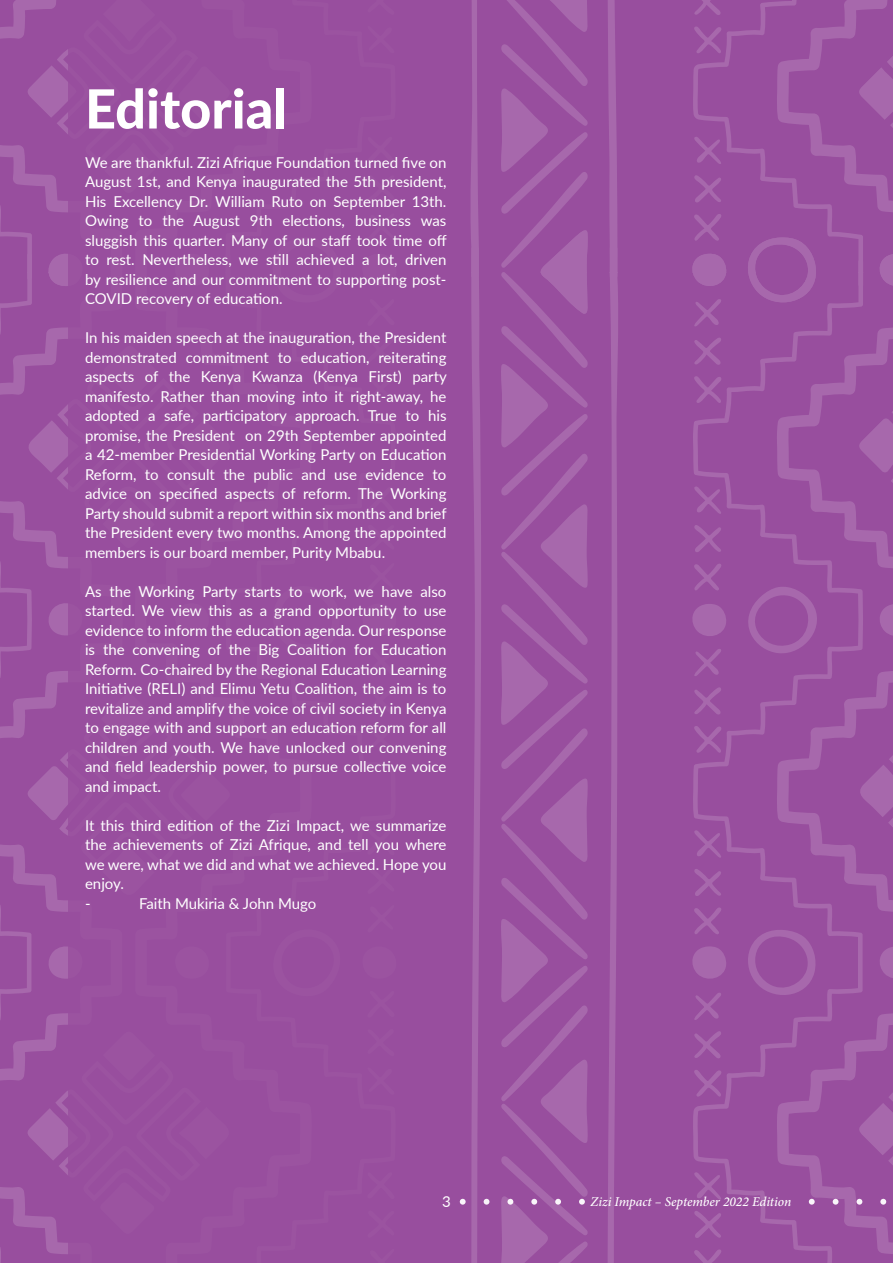
<style>
.page{position:relative;width:893px;height:1263px;background:#984e9e}
.page>*{position:absolute;margin:0;border:0;box-sizing:border-box;transform-origin:0 0}
.t1{font:800 54px "Lato";color:#fff}
.t2{font:15px/19.5px "Lato";color:#fff;text-align:justify}
.t3{font:italic 500 13.5px "Minion Pro";letter-spacing:-.005em;color:#fff}
</style>
<div class="page">
<svg style="left:863px;top:327px;width:30px;height:927px"></svg>
<svg style="left:693px;top:326px;width:170px;height:937px"></svg>
<svg style="left:743px;top:928px;width:74px;height:74px"></svg>
<svg style="left:692px;top:946px;width:35px;height:37px"></svg>
<svg style="left:879px;top:946px;width:14px;height:37px"></svg>
<svg style="left:739px;top:585px;width:89px;height:71px"></svg>
<svg style="left:692px;top:604px;width:35px;height:36px"></svg>
<svg style="left:879px;top:604px;width:14px;height:36px"></svg>
<svg style="left:694px;top:1210px;width:27px;height:28px"></svg>
<svg style="left:694px;top:1249px;width:28px;height:14px"></svg>
<svg style="left:694px;top:1172px;width:31px;height:28px"></svg>
<svg style="left:694px;top:1031px;width:27px;height:27px"></svg>
<svg style="left:694px;top:1070px;width:27px;height:27px"></svg>
<svg style="left:693px;top:992px;width:28px;height:28px"></svg>
<svg style="left:694px;top:868px;width:27px;height:28px"></svg>
<svg style="left:694px;top:907px;width:28px;height:28px"></svg>
<svg style="left:694px;top:830px;width:31px;height:28px"></svg>
<svg style="left:694px;top:687px;width:27px;height:27px"></svg>
<svg style="left:694px;top:726px;width:27px;height:27px"></svg>
<svg style="left:693px;top:649px;width:28px;height:27px"></svg>
<svg style="left:694px;top:524px;width:27px;height:28px"></svg>
<svg style="left:694px;top:563px;width:28px;height:28px"></svg>
<svg style="left:694px;top:486px;width:31px;height:28px"></svg>
<svg style="left:694px;top:337px;width:27px;height:28px"></svg>
<svg style="left:694px;top:376px;width:27px;height:27px"></svg>
<svg style="left:692px;top:0;width:201px;height:326px"></svg>
<svg style="left:608px;top:0;width:10px;height:1263px"></svg>
<svg style="left:854px;top:743px;width:39px;height:94px"></svg>
<svg style="left:859px;top:1084px;width:34px;height:92px"></svg>
<svg style="left:859px;top:401px;width:34px;height:89px"></svg>
<svg style="left:0;top:0;width:68px;height:1263px"></svg>
<svg style="left:460px;top:0;width:29px;height:1263px"></svg>
<svg style="left:809px;top:1199px;width:6px;height:6px"></svg>
<svg style="left:833px;top:1199px;width:5px;height:6px"></svg>
<svg style="left:856px;top:1199px;width:6px;height:6px"></svg>
<svg style="left:880px;top:1199px;width:6px;height:6px"></svg>
<svg style="left:501px;top:0;width:87px;height:1263px"></svg>
<h1 class="t1" style="left:85px;top:69px;width:204px">Editorial</h1>
<p class="t2" style="left:85px;top:152px;width:363px">We are thankful. Zizi Afrique Foundation turned five on August 1st, and Kenya inaugurated the 5th president, His Excellency Dr. William Ruto on September 13th.<br>Owing to the August 9th elections, business was sluggish this quarter. Many of our staff took time off to rest. Nevertheless, we still achieved a lot, driven by resilience and our commitment to supporting post-COVID recovery of education.</p>
<p class="t2" style="left:85px;top:327px;width:363px">In his maiden speech at the inauguration, the President demonstrated commitment to education, reiterating aspects of the Kenya Kwanza (Kenya First) party manifesto. Rather than moving into it right-away, he adopted a safe, participatory approach. True to his promise, the President on 29th September appointed a 42-member Presidential Working Party on Education Reform, to consult the public and use evidence to advice on specified aspects of reform. The Working Party should submit a report within six months and brief the President every two months. Among the appointed members is our board member, Purity Mbabu.</p>
<p class="t2" style="left:85px;top:581px;width:363px">As the Working Party starts to work, we have also started. We view this as a grand opportunity to use evidence to inform the education agenda. Our response is the convening of the Big Coalition for Education Reform. Co-chaired by the Regional Education Learning Initiative (RELI) and Elimu Yetu Coalition, the aim is to revitalize and amplify the voice of civil society in Kenya to engage with and support an education reform for all children and youth. We have unlocked our convening and field leadership power, to pursue collective voice and impact.</p>
<p class="t2" style="left:85px;top:815px;width:363px;text-align:left">It this third edition of the Zizi Impact, we summarize the achievements of Zizi Afrique, and tell you where we were, what we did and what we achieved. Hope you enjoy.<br>-</p>
<p class="t2" style="left:139px;top:893px;width:179px">Faith Mukiria &amp; John Mugo</p>
<p class="t2" style="left:442px;top:1191px;width:10px">3</p>
<p class="t3" style="left:591px;top:1192px;width:202px">Zizi Impact – September 2022 Edition</p>
</div>
